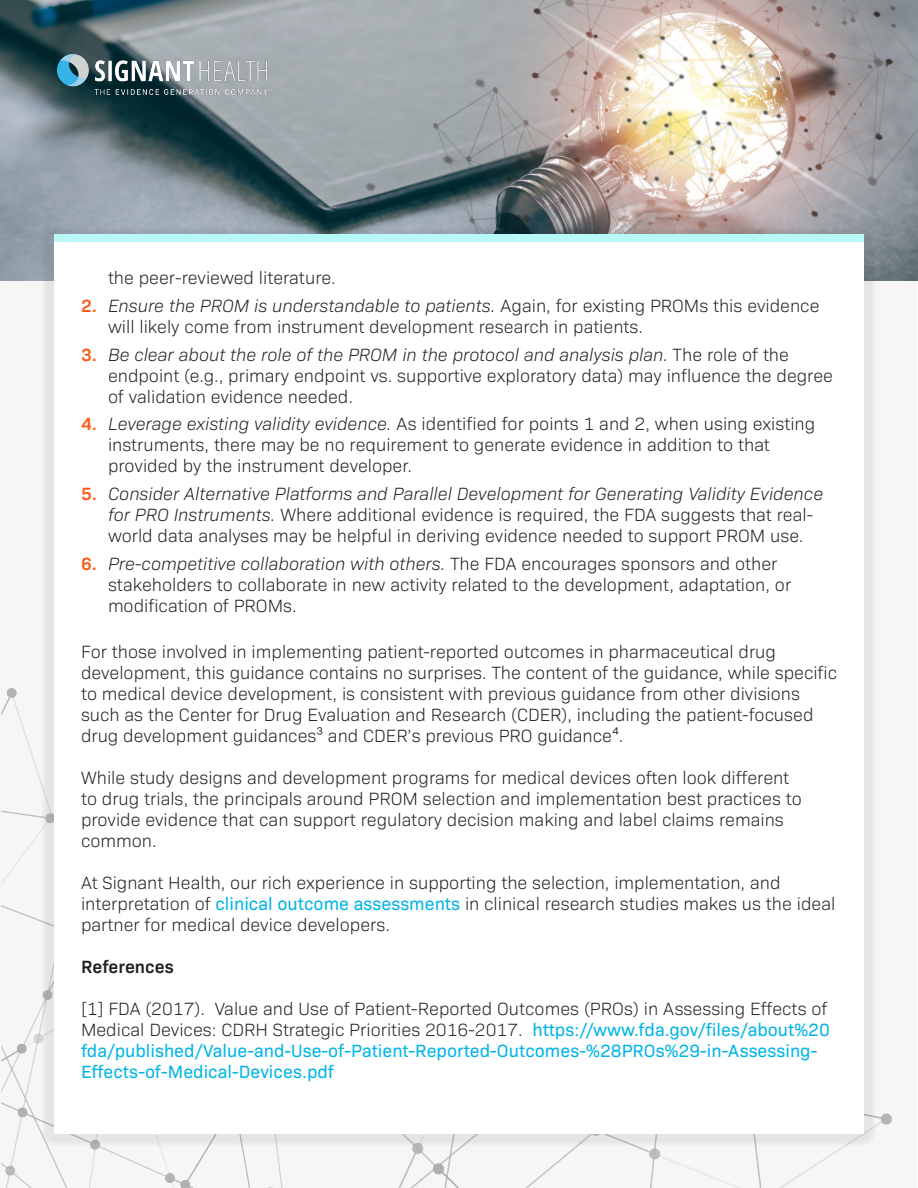
<style>
.page{position:relative;width:918px;height:1188px;background:#fff}
.page>*{position:absolute;margin:0;border:0;box-sizing:border-box;transform-origin:0 0}
.t1{font:300 18px/21px "Bio Sans";color:#231f20}
.t2{font:18px/21px "Bio Sans";color:#00b5e6}
.t3{font:600 18px "Bio Sans";color:#231f20}
.s1{font-weight:600;color:#ff5815}
.s2{font-style:italic}
.s3{font-weight:400;color:#00b5e6}
.s4{font-weight:300;color:#231f20}
</style>
<div class="page">
<div style="left:0;top:269px;width:916px;height:919px;background:#f6f6f6"></div>
<img style="left:0;top:0;width:918px;height:281px">
<img style="left:54px;top:54px;width:219px;height:41px">
<img style="left:1px;top:688px;width:891px;height:500px">
<div style="left:40px;top:226px;width:837px;height:922px;background:#231f20;opacity:.08"></div>
<div style="left:54px;top:240px;width:809px;height:894px;background:#fff"></div>
<div style="left:54px;top:234px;width:809px;height:8px;background:#b6f9f6"></div>
<p class="t1" style="left:108px;top:266px;width:229px">the peer-reviewed literature.</p>
<p class="t1" style="left:108px;top:294px;width:713px;text-indent:-27px"><span class="s1">2.</span> <span class="s2">Ensure the PROM is understandable to patients.</span> Again, for existing PROMs this evidence will likely come from instrument development research in patients.</p>
<p class="t1" style="left:108px;top:343px;width:727px;text-indent:-27px"><span class="s1">3.</span> <span class="s2">Be clear about the role of the PROM in the protocol and analysis plan.</span> The role of the endpoint (e.g., primary endpoint vs. supportive exploratory data) may influence the degree of validation evidence needed.</p>
<p class="t1" style="left:108px;top:412px;width:709px;text-indent:-27px"><span class="s1">4.</span> <span class="s2">Leverage existing validity evidence.</span> As identified for points 1 and 2, when using existing instruments, there may be no requirement to generate evidence in addition to that provided by the instrument developer.</p>
<p class="t1" style="left:108px;top:482px;width:717px;text-indent:-27px"><span class="s1">5.</span> <span class="s2">Consider Alternative Platforms and Parallel Development for Generating Validity Evidence for PRO Instruments.</span> Where additional evidence is required, the FDA suggests that real&shy;world data analyses may be helpful in deriving evidence needed to support PROM use.</p>
<p class="t1" style="left:108px;top:552px;width:685px;text-indent:-27px"><span class="s1">6.</span> <span class="s2">Pre-competitive collaboration with others.</span> The FDA encourages sponsors and other stakeholders to collaborate in new activity related to the development, adaptation, or modification of PROMs.</p>
<p class="t1" style="left:81px;top:640px;width:758px">For those involved in implementing patient-reported outcomes in pharmaceutical drug development, this guidance contains no surprises. The content of the guidance, while specific to medical device development, is consistent with previous guidance from other divisions such as the Center for Drug Evaluation and Research (CDER), including the patient-focused drug development guidances³ and CDER’s previous PRO guidance⁴.</p>
<p class="t1" style="left:81px;top:766px;width:722px">While study designs and development programs for medical devices often look different to drug trials, the principals around PROM selection and implementation best practices to provide evidence that can support regulatory decision making and label claims remains common.</p>
<p class="t1" style="left:81px;top:871px;width:756px">At Signant Health, our rich experience in supporting the selection, implementation, and interpretation of <span class="s3">clinical outcome assessments</span> in clinical research studies makes us the ideal partner for medical device developers.</p>
<p class="t3" style="left:81px;top:953px;width:94px">References</p>
<p class="t2" style="left:81px;top:996px;width:750px"><span class="s4">[1] FDA (2017). Value and Use of Patient-Reported Outcomes (PROs) in Assessing Effects of Medical Devices: CDRH Strategic Priorities 2016-2017.</span> https://www.fda.gov/files/about%20 fda/published/Value-and-Use-of-Patient-Reported-Outcomes-%28PROs%29-in-Assessing-Effects-of-Medical-Devices.pdf</p>
</div>
